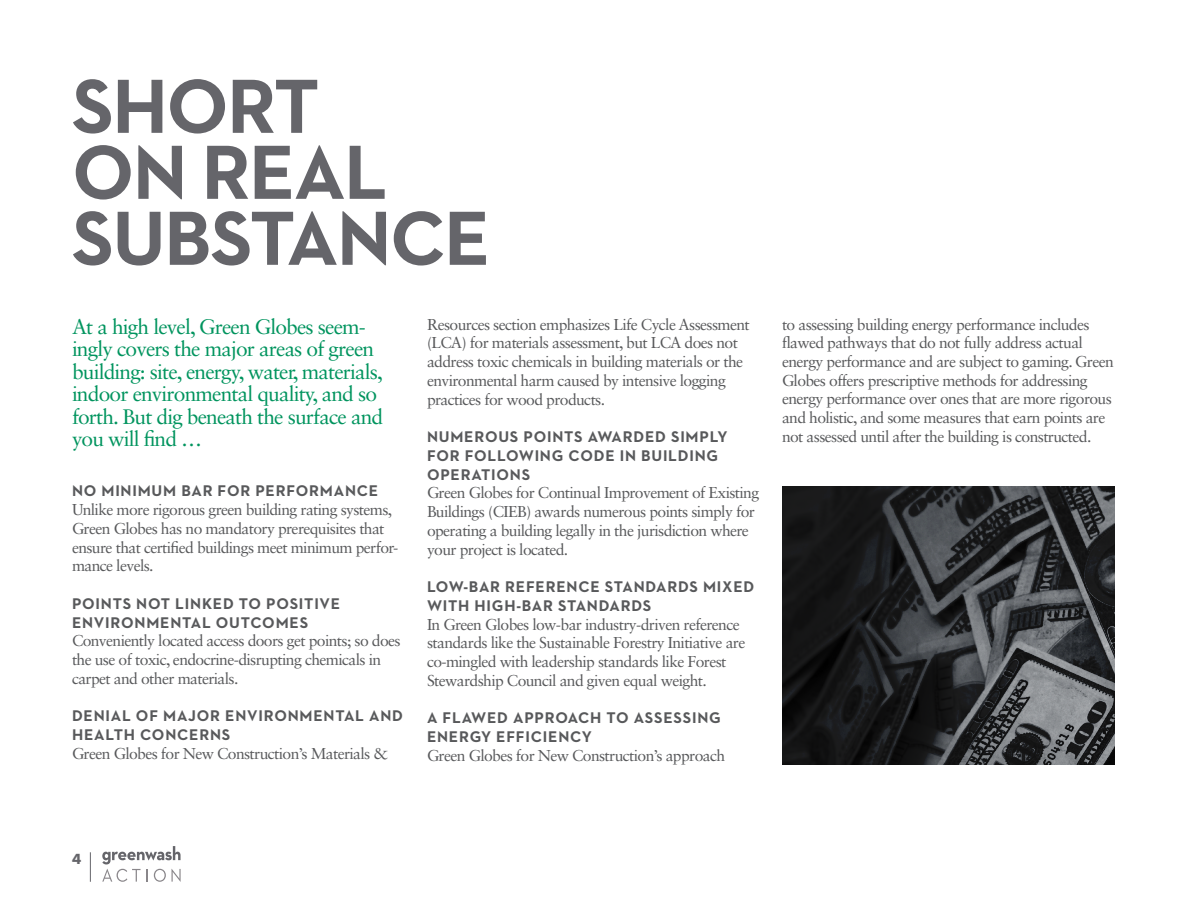
<style>
.page{position:relative;width:1188px;height:918px;background:#fff}
.page>*{position:absolute;margin:0;border:0;box-sizing:border-box;transform-origin:0 0}
.t1{font:700 78px/66px "Neutraface 2 Text";letter-spacing:-.02em;color:#65656a}
.t2{font:21px/22.5px "Sabon LT Std";letter-spacing:-.04em;color:#00945e}
.t3{font:15.75px/18.8px "Sabon LT Std";letter-spacing:-.04em;color:#58595b}
.t4{font:700 15.75px/18.8px "Neutraface 2 Text";letter-spacing:.05em;color:#58595b}
.t5{font:700 13.5px "Futura";color:#65656a}
</style>
<div class="page">
<svg style="left:102px;top:846px;width:79px;height:36px"></svg>
<hr style="left:90px;top:852px;width:1px;height:30px;background:#65656a">
<svg style="left:782px;top:486px;width:333px;height:279px;background:#313235"></svg>
<h1 class="t1" style="left:72px;top:73px;width:420px">SHORT<br>ON REAL<br>SUBSTANCE</h1>
<h2 class="t2" style="left:72px;top:315px;width:313px">At a high level, Green Globes seem&shy;ingly covers the major areas of green building: site, energy, water, materials, indoor environmental quality, and so forth. But dig beneath the surface and you will find …</h2>
<p class="t4" style="left:72px;top:482px;width:308px">NO MINIMUM BAR FOR PERFORMANCE</p>
<p class="t3" style="left:72px;top:500px;width:328px">Unlike more rigorous green building rating systems, Green Globes has no mandatory prerequisites that ensure that certified buildings meet minimum perfor&shy;mance levels.</p>
<p class="t4" style="left:72px;top:594px;width:270px">POINTS NOT LINKED TO POSITIVE<br>ENVIRONMENTAL OUTCOMES</p>
<p class="t3" style="left:72px;top:631px;width:330px">Conveniently located access doors get points; so does the use of toxic, endocrine-disrupting chemicals in carpet and other materials.</p>
<p class="t4" style="left:72px;top:707px;width:333px">DENIAL OF MAJOR ENVIRONMENTAL AND<br>HEALTH CONCERNS</p>
<p class="t3" style="left:72px;top:744px;width:318px">Green Globes for New Construction’s Materials &amp;</p>
<p class="t3" style="left:427px;top:315px;width:324px">Resources section emphasizes Life Cycle Assessment (LCA) for materials assessment, but LCA does not address toxic chemicals in building materials or the environmental harm caused by intensive logging practices for wood products.</p>
<p class="t4" style="left:427px;top:427px;width:302px">NUMEROUS POINTS AWARDED SIMPLY<br>FOR FOLLOWING CODE IN BUILDING<br>OPERATIONS</p>
<p class="t3" style="left:427px;top:483px;width:334px">Green Globes for Continual Improvement of Existing Buildings (CIEB) awards numerous points simply for operating a building legally in the jurisdiction where your project is located.</p>
<p class="t4" style="left:427px;top:577px;width:329px">LOW-BAR REFERENCE STANDARDS MIXED<br>WITH HIGH-BAR STANDARDS</p>
<p class="t3" style="left:427px;top:615px;width:320px">In Green Globes low-bar industry-driven reference standards like the Sustainable Forestry Initiative are co-mingled with leadership standards like Forest Stewardship Council and given equal weight.</p>
<p class="t4" style="left:427px;top:708px;width:295px">A FLAWED APPROACH TO ASSESSING<br>ENERGY EFFICIENCY</p>
<p class="t3" style="left:427px;top:746px;width:300px">Green Globes for New Construction’s approach</p>
<p class="t3" style="left:782px;top:314px;width:333px">to assessing building energy performance includes flawed pathways that do not fully address actual energy performance and are subject to gaming. Green Globes offers prescriptive methods for addressing energy performance over ones that are more rigorous and holistic, and some measures that earn points are not assessed until after the building is constructed.</p>
<p class="t5" style="left:72px;top:849px;width:11px">4</p>
</div>
